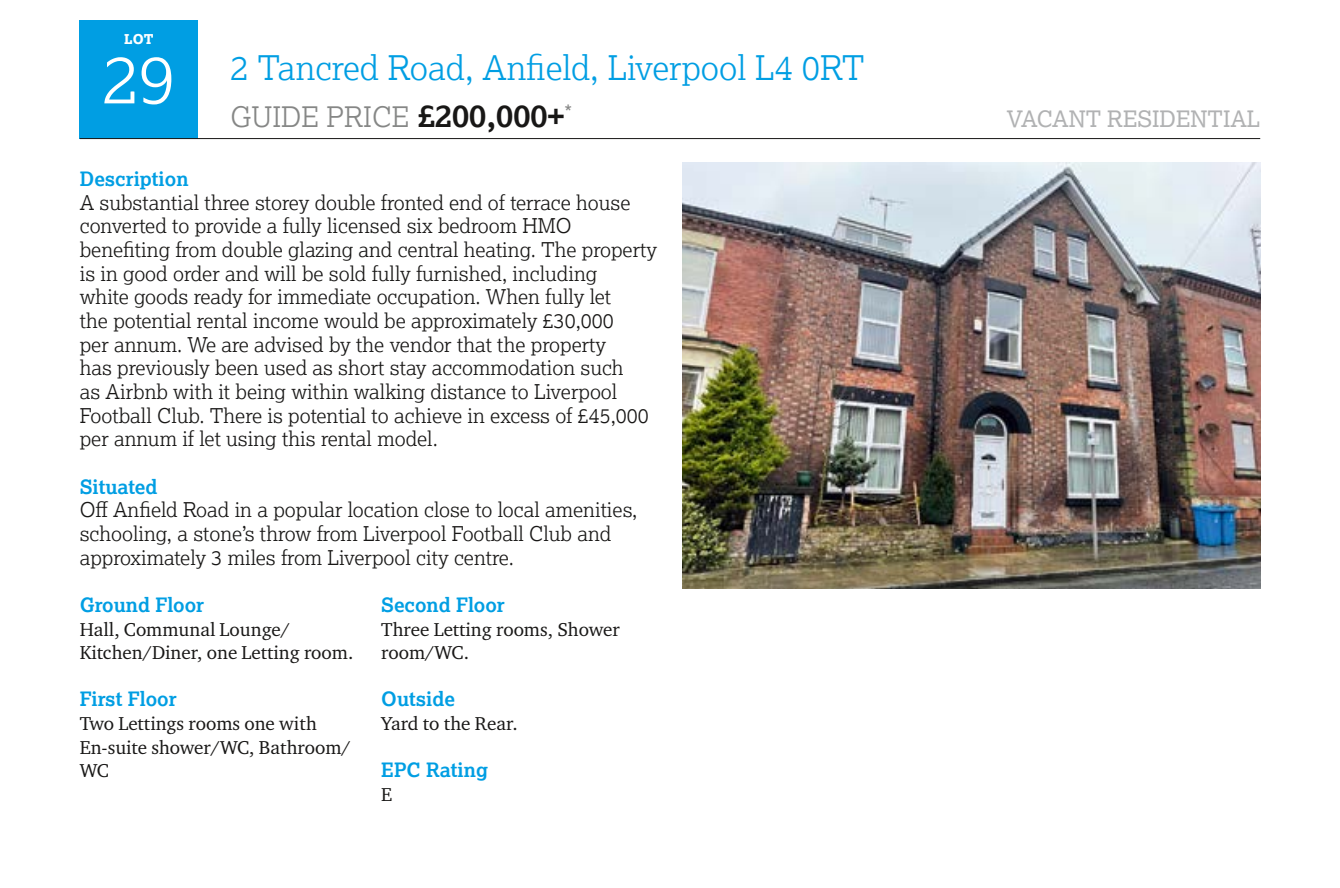
<style>
.page{position:relative;width:1340px;height:888px;background:#fff}
.page>*{position:absolute;margin:0;border:0;box-sizing:border-box;transform-origin:0 0}
.t1{font:300 67.5px "Lexia";color:#fff}
.t2{font:300 33.75px "Lexia";color:#009ee3}
.t3{font:300 28.12px "Lexia";color:#868786}
.t4{font:22.5px "Lexia";color:#b1b2b3}
.t5{font:300 20.25px/23.6px "Lexia";color:#181716}
.t6{font:20.25px "Lexia";color:#868786}
.t7{font:700 19.8px "Lexia";color:#009ee3}
.t8{font:19.12px/23.6px "Charter ITC Pro";color:#181716}
.t9{font:800 13.5px "Lexia";color:#fff}
.s1{font-weight:700;font-size:31.5px;color:#181716}
</style>
<div class="page">
<div style="left:80px;top:21px;width:118px;height:118px;background:#009ee3"></div>
<hr style="left:80px;top:138px;width:1180px;height:1px;background:#181716">
<img style="left:682px;top:162px;width:578px;height:426px">
<p class="t9" style="left:124px;top:31px;width:31px">LOT</p>
<h1 class="t1" style="left:103px;top:36px;width:74px">29</h1>
<h2 class="t2" style="left:230px;top:46px;width:635px">2 Tancred Road, Anfield, Liverpool L4 0RT</h2>
<h3 class="t3" style="left:230px;top:99px;width:335px">GUIDE PRICE <span class="s1">£200,000+</span></h3>
<p class="t4" style="left:1006px;top:105px;width:255px">VACANT RESIDENTIAL</p>
<p class="t6" style="left:564px;top:100px;width:9px">*</p>
<p class="t7" style="left:80px;top:166px;width:110px">Description</p>
<p class="t5" style="left:80px;top:190px;width:579px">A substantial three storey double fronted end of terrace house converted to provide a fully licensed six bedroom HMO benefiting from double glazing and central heating. The property is in good order and will be sold fully furnished, including<br>white goods ready for immediate occupation. When fully let<br>the potential rental income would be approximately £30,000<br>per annum. We are advised by the vendor that the property<br>has previously been used as short stay accommodation such<br>as Airbnb with it being within walking distance to Liverpool Football Club. There is potential to achieve in excess of £45,000 per annum if let using this rental model.</p>
<p class="t7" style="left:80px;top:473px;width:79px">Situated</p>
<p class="t5" style="left:80px;top:497px;width:559px">Off Anfield Road in a popular location close to local amenities, schooling, a stone’s throw from Liverpool Football Club and approximately 3 miles from Liverpool city centre.</p>
<p class="t7" style="left:80px;top:592px;width:126px">Ground Floor</p>
<p class="t8" style="left:80px;top:616px;width:275px">Hall, Communal Lounge/<br>Kitchen/Diner, one Letting room.</p>
<p class="t7" style="left:80px;top:686px;width:98px">First Floor</p>
<p class="t8" style="left:80px;top:711px;width:272px">Two Lettings rooms one with<br>En-suite shower/WC, Bathroom/<br>WC</p>
<p class="t7" style="left:381px;top:592px;width:125px">Second Floor</p>
<p class="t8" style="left:381px;top:616px;width:240px">Three Letting rooms, Shower room/WC.</p>
<p class="t7" style="left:381px;top:686px;width:75px">Outside</p>
<p class="t8" style="left:381px;top:711px;width:138px">Yard to the Rear.</p>
<p class="t7" style="left:381px;top:757px;width:108px">EPC Rating</p>
<p class="t8" style="left:381px;top:782px;width:13px">E</p>
</div>
